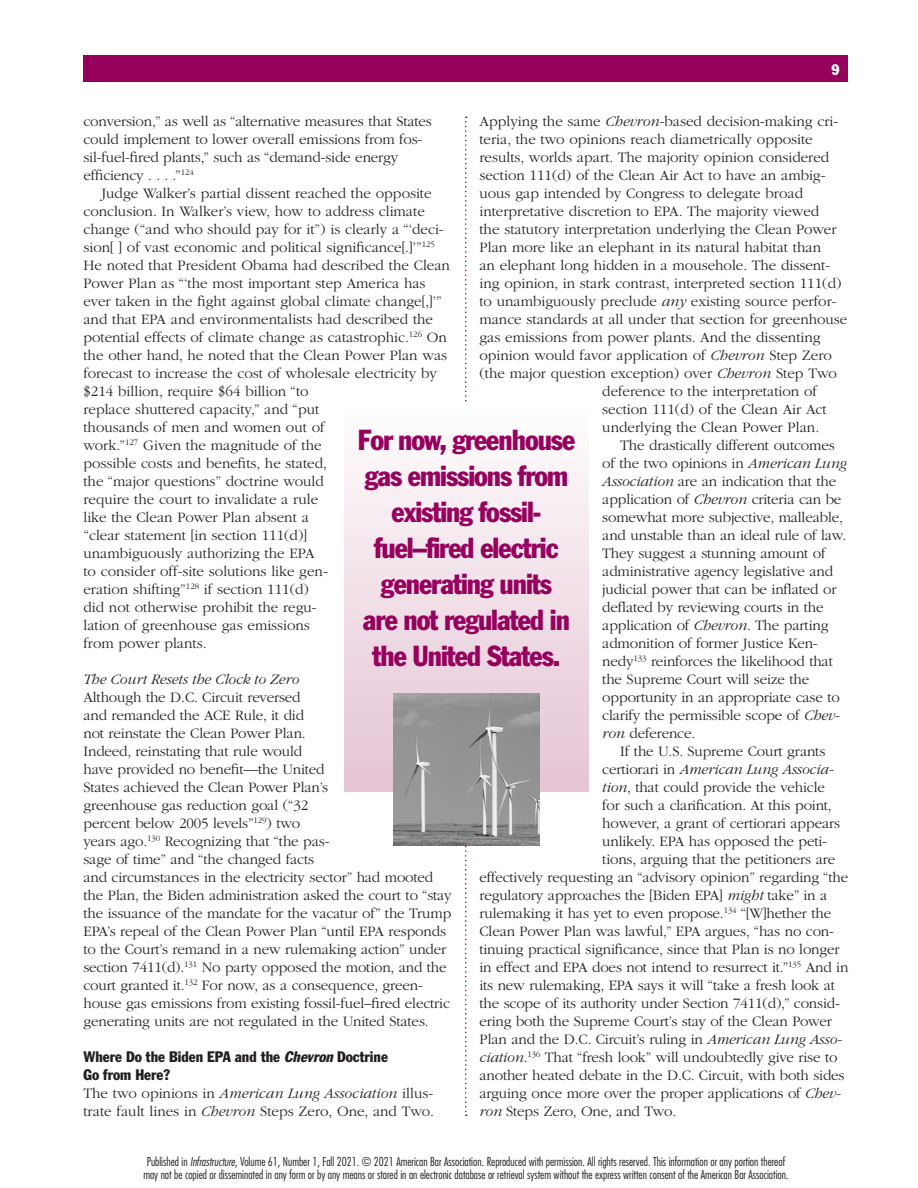
<style>
.page{position:relative;width:918px;height:1188px;background:#fff}
.page>*{position:absolute;margin:0;border:0;box-sizing:border-box;transform-origin:0 0}
.t1{font:condensed 28.5px/36px "Franklin Gothic Std";letter-spacing:-.035em;color:#97015e;text-align:center}
.t2{font:300 15px/18px "ITC Garamond Std";letter-spacing:-.01em;color:#231f20}
.t3{font:italic 300 15px "ITC Garamond Std";color:#231f20}
.t4{font:condensed 15px/18px "Franklin Gothic Std";color:#231f20}
.t5{font:condensed 15px "Franklin Gothic Std";color:#fff}
.t6{font:300 condensed 12px/13.5px "Futura Std";color:#231f20}
.s1{font-style:italic}
.s2{font-style:normal}
</style>
<div class="page">
<div style="left:83px;top:56px;width:765px;height:26px;background:#97015e"></div>
<svg style="left:465px;top:117px;width:2px;height:999px"></svg>
<div style="left:344px;top:404px;width:245px;height:388px;background:linear-gradient(to bottom,#fefdfe,#e5c4d4)"></div>
<img style="left:394px;top:693px;width:145px;height:153px">
<p class="t5" style="left:831px;top:60px;width:10px">9</p>
<p class="t2" style="left:83px;top:112px;width:350px">conversion,” as well as “alternative measures that States could implement to lower overall emissions from fos&shy;sil-fuel-fired plants,” such as “demand-side energy efficiency . . . .”<sup>124</sup></p>
<p class="t2" style="left:83px;top:184px;width:368px;text-indent:18px">Judge Walker’s partial dissent reached the opposite conclusion. In Walker’s view, how to address climate change (“and who should pay for it”) is clearly a “‘deci&shy;sion[ ] of vast economic and political significance[.]’”<sup>125<br></sup>He noted that President Obama had described the Clean Power Plan as “‘the most important step America has ever taken in the fight against global climate change[,]’” and that EPA and environmentalists had described the potential effects of climate change as catastrophic.<sup>126</sup> On the other hand, he noted that the Clean Power Plan was forecast to increase the cost of wholesale electricity by $214 billion, require $64 billion “to<br>replace shuttered capacity,” and “put<br>thousands of men and women out of<br>work.”<sup>127</sup> Given the magnitude of the<br>possible costs and benefits, he stated,<br>the “major questions” doctrine would<br>require the court to invalidate a rule<br>like the Clean Power Plan absent a<br>“clear statement [in section 111(d)]<br>unambiguously authorizing the EPA<br>to consider off-site solutions like gen-<br>eration shifting”<sup>128</sup> if section 111(d)<br>did not otherwise prohibit the regu-<br>lation of greenhouse gas emissions<br>from power plants.</p>
<p class="t3" style="left:83px;top:671px;width:217px">The Court Resets the Clock to Zero</p>
<p class="t2" style="left:83px;top:688px;width:370px">Although the D.C. Circuit reversed<br>and remanded the ACE Rule, it did<br>not reinstate the Clean Power Plan.<br>Indeed, reinstating that rule would<br>have provided no benefit—the United<br>States achieved the Clean Power Plan’s<br>greenhouse gas reduction goal (“32<br>percent below 2005 levels”<sup>129</sup>) two<br>years ago.<sup>130</sup> Recognizing that “the pas-<br>sage of time” and “the changed facts<br>and circumstances in the electricity sector” had mooted the Plan, the Biden administration asked the court to “stay the issuance of the mandate for the vacatur of” the Trump EPA’s repeal of the Clean Power Plan “until EPA responds to the Court’s remand in a new rulemaking action” under section 7411(d).<sup>131</sup> No party opposed the motion, and the court granted it.<sup>132</sup> For now, as a consequence, green&shy;house gas emissions from existing fossil-fuel–fired electric generating units are not regulated in the United States.</p>
<p class="t4" style="left:83px;top:1048px;width:306px">Where Do the Biden EPA and the <span class="s1">Chevron</span> Doctrine<br>Go from Here?</p>
<p class="t2" style="left:83px;top:1084px;width:352px">The two opinions in <span class="s1">American Lung Association</span> illus&shy;trate fault lines in <span class="s1">Chevron</span> Steps Zero, One, and Two.</p>
<p class="t2" style="left:479px;top:112px;width:360px">Applying the same <span class="s1">Chevron</span>-based decision-making cri-</p>
<p class="t2" style="left:479px;top:130px;width:335px">teria, the two opinions reach diametrically opposite</p>
<p class="t2" style="left:479px;top:148px;width:351px">results, worlds apart. The majority opinion considered</p>
<p class="t2" style="left:479px;top:166px;width:348px">section 111(d) of the Clean Air Act to have an ambig-</p>
<p class="t2" style="left:479px;top:184px;width:325px">uous gap intended by Congress to delegate broad</p>
<p class="t2" style="left:479px;top:202px;width:341px">interpretative discretion to EPA. The majority viewed</p>
<p class="t2" style="left:479px;top:220px;width:359px">the statutory interpretation underlying the Clean Power</p>
<p class="t2" style="left:479px;top:238px;width:343px">Plan more like an elephant in its natural habitat than</p>
<p class="t2" style="left:479px;top:256px;width:352px">an elephant long hidden in a mousehole. The dissent-</p>
<p class="t2" style="left:479px;top:274px;width:364px">ing opinion, in stark contrast, interpreted section 111(d)</p>
<p class="t2" style="left:479px;top:292px;width:358px">to unambiguously preclude <span class="s1">any</span> existing source perfor-</p>
<p class="t2" style="left:479px;top:310px;width:370px">mance standards at all under that section for greenhouse</p>
<p class="t2" style="left:479px;top:328px;width:343px">gas emissions from power plants. And the dissenting</p>
<p class="t2" style="left:479px;top:346px;width:354px">opinion would favor application of <span class="s1">Chevron</span> Step Zero</p>
<p class="t2" style="left:479px;top:364px;width:359px">(the major question exception) over <span class="s1">Chevron</span> Step Two</p>
<p class="t2" style="left:602px;top:382px;width:216px">deference to the interpretation of</p>
<p class="t2" style="left:602px;top:400px;width:226px">section 111(d) of the Clean Air Act</p>
<p class="t2" style="left:602px;top:418px;width:218px">underlying the Clean Power Plan.</p>
<p class="t2" style="left:620px;top:436px;width:216px">The drastically different outcomes</p>
<p class="t2" style="left:602px;top:454px;width:246px">of the two opinions in <span class="s1">American Lung</span></p>
<p class="t2" style="left:602px;top:472px;width:236px"><span class="s1">Association</span> are an indication that the</p>
<p class="t2" style="left:602px;top:490px;width:241px">application of <span class="s1">Chevron</span> criteria can be</p>
<p class="t2" style="left:602px;top:508px;width:242px">somewhat more subjective, malleable,</p>
<p class="t2" style="left:602px;top:526px;width:245px">and unstable than an ideal rule of law.</p>
<p class="t2" style="left:602px;top:544px;width:225px">They suggest a stunning amount of</p>
<p class="t2" style="left:602px;top:562px;width:232px">administrative agency legislative and</p>
<p class="t2" style="left:602px;top:580px;width:236px">judicial power that can be inflated or</p>
<p class="t2" style="left:602px;top:598px;width:223px">deflated by reviewing courts in the</p>
<p class="t2" style="left:602px;top:616px;width:228px">application of <span class="s1">Chevron</span>. The parting</p>
<p class="t2" style="left:602px;top:634px;width:217px">admonition of former Justice Ken-</p>
<p class="t2" style="left:602px;top:652px;width:232px">nedy<sup>133</sup> reinforces the likelihood that</p>
<p class="t2" style="left:602px;top:670px;width:209px">the Supreme Court will seize the</p>
<p class="t2" style="left:602px;top:688px;width:239px">opportunity in an appropriate case to</p>
<p class="t2" style="left:602px;top:706px;width:239px">clarify the permissible scope of <span class="s1">Chev-</span></p>
<p class="t2" style="left:602px;top:724px;width:94px"><span class="s1">ron</span> deference.</p>
<p class="t2" style="left:620px;top:742px;width:207px">If the U.S. Supreme Court grants</p>
<p class="t3" style="left:602px;top:761px;width:233px"><span class="s2">certiorari in</span> American Lung Associa-</p>
<p class="t2" style="left:602px;top:778px;width:224px"><span class="s1">tion</span>, that could provide the vehicle</p>
<p class="t2" style="left:602px;top:796px;width:231px">for such a clarification. At this point,</p>
<p class="t2" style="left:602px;top:814px;width:239px">however, a grant of certiorari appears</p>
<p class="t2" style="left:602px;top:832px;width:226px">unlikely. EPA has opposed the peti-</p>
<p class="t2" style="left:602px;top:850px;width:234px">tions, arguing that the petitioners are</p>
<p class="t2" style="left:479px;top:868px;width:370px">effectively requesting an “advisory opinion” regarding “the</p>
<p class="t2" style="left:479px;top:886px;width:349px">regulatory approaches the [Biden EPA] <span class="s1">might</span> take” in a</p>
<p class="t2" style="left:479px;top:904px;width:353px">rulemaking it has yet to even propose.<sup>134</sup> “[W]hether the</p>
<p class="t2" style="left:479px;top:922px;width:356px">Clean Power Plan was lawful,” EPA argues, “has no con-</p>
<p class="t2" style="left:479px;top:940px;width:362px">tinuing practical significance, since that Plan is no longer</p>
<p class="t2" style="left:479px;top:958px;width:371px">in effect and EPA does not intend to resurrect it.”<sup>135</sup> And in</p>
<p class="t2" style="left:479px;top:976px;width:357px">its new rulemaking, EPA says it will “take a fresh look at</p>
<p class="t2" style="left:479px;top:994px;width:362px">the scope of its authority under Section 7411(d),” consid-</p>
<p class="t2" style="left:479px;top:1012px;width:354px">ering both the Supreme Court’s stay of the Clean Power</p>
<p class="t2" style="left:479px;top:1030px;width:364px">Plan and the D.C. Circuit’s ruling in <span class="s1">American Lung Asso-</span></p>
<p class="t2" style="left:479px;top:1048px;width:360px"><span class="s1">ciation</span>.<sup>136</sup> That “fresh look” will undoubtedly give rise to</p>
<p class="t2" style="left:479px;top:1066px;width:367px">another heated debate in the D.C. Circuit, with both sides</p>
<p class="t2" style="left:479px;top:1084px;width:363px">arguing once more over the proper applications of <span class="s1">Chev-</span></p>
<p class="t2" style="left:479px;top:1102px;width:198px"><span class="s1">ron</span> Steps Zero, One, and Two.</p>
<h1 class="t1" style="left:358px;top:422px;width:219px">For now, greenhouse gas emissions from existing fossil&shy;fuel–fired electric generating units<br>are not regulated in the United States.</h1>
<p class="t6" style="left:143px;top:1154px;width:647px">Published in <span class="s1">Infrastructure</span>, Volume 61, Number 1, Fall 2021. © 2021 American Bar Association. Reproduced with permission. All rights reserved. This information or any portion thereof may not be copied or disseminated in any form or by any means or stored in an electronic database or retrieval system without the express written consent of the American Bar Association.</p>
</div>
